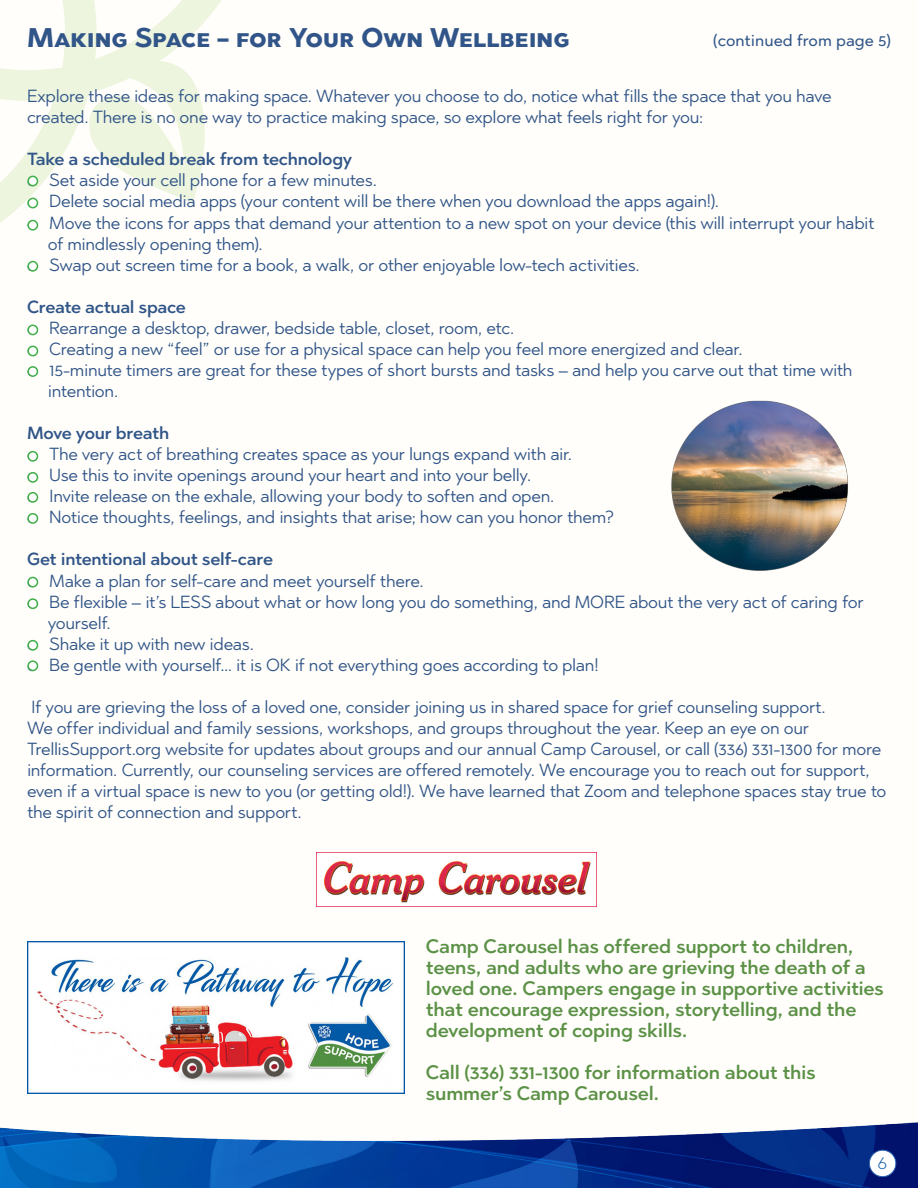
<style>
.page{position:relative;width:918px;height:1188px;background:#fff}
.page>*{position:absolute;margin:0;border:0;box-sizing:border-box;transform-origin:0 0}
.t1{font:700 27px "Abrade";letter-spacing:-.005em;color:#315588}
.t2{font:500 19.5px/21px "Abrade";letter-spacing:-.015em;color:#5b9146}
.t3{font:300 19.5px "Abrade";color:#135aa6}
.t4{font:17.55px/21px "Abrade";letter-spacing:-.02em;color:#315588}
.t5{font:500 17.55px "Abrade";letter-spacing:-.015em;color:#315588}
.t6{font:16.5px "Abrade";color:#315588}
</style>
<div class="page">
<div style="left:0;top:0;width:918px;height:1172px;background:#fffefa"></div>
<svg style="left:0;top:0;width:222px;height:268px"></svg>
<svg style="left:87px;top:47px;width:132px;height:156px"></svg>
<img style="left:0;top:1093px;width:918px;height:95px">
<div style="left:869px;top:1150px;width:27px;height:27px;background:#fff;border-radius:50%"></div>
<div style="left:869px;top:1150px;width:27px;height:27px;border:1px solid #2a65b1;border-radius:50%"></div>
<img style="left:27px;top:942px;width:378px;height:151px">
<img style="left:316px;top:852px;width:281px;height:55px">
<div style="left:28px;top:176px;width:9px;height:10px;background:#fff;border-radius:50%"></div>
<div style="left:27px;top:176px;width:11px;height:10px;border:2px solid #40ae49;border-radius:50%"></div>
<div style="left:28px;top:198px;width:9px;height:10px;background:#fff;border-radius:50%"></div>
<div style="left:27px;top:198px;width:11px;height:10px;border:2px solid #40ae49;border-radius:50%"></div>
<div style="left:28px;top:221px;width:9px;height:9px;background:#fff;border-radius:50%"></div>
<div style="left:27px;top:220px;width:11px;height:11px;border:2px solid #40ae49;border-radius:50%"></div>
<div style="left:28px;top:262px;width:9px;height:9px;background:#fff;border-radius:50%"></div>
<div style="left:27px;top:261px;width:11px;height:11px;border:2px solid #40ae49;border-radius:50%"></div>
<div style="left:28px;top:325px;width:9px;height:10px;background:#fff;border-radius:50%"></div>
<div style="left:27px;top:325px;width:11px;height:10px;border:2px solid #40ae49;border-radius:50%"></div>
<div style="left:28px;top:346px;width:9px;height:10px;background:#fff;border-radius:50%"></div>
<div style="left:27px;top:346px;width:11px;height:10px;border:2px solid #40ae49;border-radius:50%"></div>
<div style="left:28px;top:367px;width:9px;height:9px;background:#fff;border-radius:50%"></div>
<div style="left:27px;top:366px;width:11px;height:11px;border:2px solid #40ae49;border-radius:50%"></div>
<div style="left:28px;top:452px;width:9px;height:9px;background:#fff;border-radius:50%"></div>
<div style="left:27px;top:451px;width:11px;height:11px;border:2px solid #40ae49;border-radius:50%"></div>
<div style="left:28px;top:473px;width:9px;height:9px;background:#fff;border-radius:50%"></div>
<div style="left:27px;top:472px;width:11px;height:11px;border:2px solid #40ae49;border-radius:50%"></div>
<div style="left:28px;top:493px;width:9px;height:9px;background:#fff;border-radius:50%"></div>
<div style="left:27px;top:492px;width:11px;height:11px;border:2px solid #40ae49;border-radius:50%"></div>
<div style="left:28px;top:514px;width:9px;height:9px;background:#fff;border-radius:50%"></div>
<div style="left:27px;top:513px;width:11px;height:11px;border:2px solid #40ae49;border-radius:50%"></div>
<div style="left:28px;top:577px;width:9px;height:10px;background:#fff;border-radius:50%"></div>
<div style="left:27px;top:577px;width:11px;height:11px;border:2px solid #40ae49;border-radius:50%"></div>
<div style="left:28px;top:599px;width:9px;height:9px;background:#fff;border-radius:50%"></div>
<div style="left:27px;top:598px;width:11px;height:11px;border:2px solid #40ae49;border-radius:50%"></div>
<div style="left:28px;top:641px;width:9px;height:9px;background:#fff;border-radius:50%"></div>
<div style="left:27px;top:640px;width:11px;height:11px;border:2px solid #40ae49;border-radius:50%"></div>
<div style="left:28px;top:661px;width:9px;height:9px;background:#fff;border-radius:50%"></div>
<div style="left:27px;top:660px;width:11px;height:11px;border:2px solid #40ae49;border-radius:50%"></div>
<img style="left:671px;top:400px;width:177px;height:171px">
<p class="t1" style="left:27px;top:20px;width:544px">Making Space – for Your Own Wellbeing</p>
<p class="t6" style="left:713px;top:29px;width:179px">(continued from page 5)</p>
<p class="t4" style="left:27px;top:85px;width:806px">Explore these ideas for making space. Whatever you choose to do, notice what fills the space that you have created. There is no one way to practice making space, so explore what feels right for you:</p>
<p class="t5" style="left:27px;top:147px;width:327px">Take a scheduled break from technology</p>
<p class="t4" style="left:27px;top:169px;width:352px">o Set aside your cell phone for a few minutes.</p>
<p class="t4" style="left:27px;top:190px;width:694px">o Delete social media apps (your content will be there when you download the apps again!).</p>
<p class="t4" style="left:48px;top:211px;width:828px;text-indent:-21px">o Move the icons for apps that demand your attention to a new spot on your device (this will interrupt your habit of mindlessly opening them).</p>
<p class="t4" style="left:27px;top:254px;width:615px">o Swap out screen time for a book, a walk, or other enjoyable low-tech activities.</p>
<p class="t5" style="left:27px;top:295px;width:160px">Create actual space</p>
<p class="t4" style="left:27px;top:317px;width:489px">o Rearrange a desktop, drawer, bedside table, closet, room, etc.</p>
<p class="t4" style="left:27px;top:338px;width:717px">o Creating a new “feel” or use for a physical space can help you feel more energized and clear.</p>
<p class="t4" style="left:48px;top:359px;width:806px;text-indent:-21px">o 15-minute timers are great for these types of short bursts and tasks – and help you carve out that time with intention.</p>
<p class="t5" style="left:27px;top:421px;width:144px">Move your breath</p>
<p class="t4" style="left:27px;top:443px;width:547px">o The very act of breathing creates space as your lungs expand with air.</p>
<p class="t4" style="left:27px;top:464px;width:506px">o Use this to invite openings around your heart and into your belly.</p>
<p class="t4" style="left:27px;top:485px;width:529px">o Invite release on the exhale, allowing your body to soften and open.</p>
<p class="t4" style="left:27px;top:506px;width:588px">o Notice thoughts, feelings, and insights that arise; how can you honor them?</p>
<p class="t5" style="left:27px;top:548px;width:248px">Get intentional about self-care</p>
<p class="t4" style="left:27px;top:570px;width:398px">o Make a plan for self-care and meet yourself there.</p>
<p class="t4" style="left:48px;top:591px;width:818px;text-indent:-21px">o Be flexible – it’s LESS about what or how long you do something, and MORE about the very act of caring for yourself.</p>
<p class="t4" style="left:27px;top:633px;width:229px">o Shake it up with new ideas.</p>
<p class="t4" style="left:27px;top:654px;width:574px">o Be gentle with yourself… it is OK if not everything goes according to plan!</p>
<p class="t4" style="left:27px;top:696px;width:861px">If you are grieving the loss of a loved one, consider joining us in shared space for grief counseling support.<br>We offer individual and family sessions, workshops, and groups throughout the year. Keep an eye on our TrellisSupport.org website for updates about groups and our annual Camp Carousel, or call (336) 331-1300 for more information. Currently, our counseling services are offered remotely. We encourage you to reach out for support, even if a virtual space is new to you (or getting old!). We have learned that Zoom and telephone spaces stay true to the spirit of connection and support.</p>
<p class="t2" style="left:426px;top:936px;width:460px">Camp Carousel has offered support to children, teens, and adults who are grieving the death of a loved one. Campers engage in supportive activities that encourage expression, storytelling, and the development of coping skills.</p>
<p class="t2" style="left:426px;top:1062px;width:391px">Call (336) 331-1300 for information about this summer’s Camp Carousel.</p>
<p class="t3" style="left:878px;top:1149px;width:11px">6</p>
</div>
